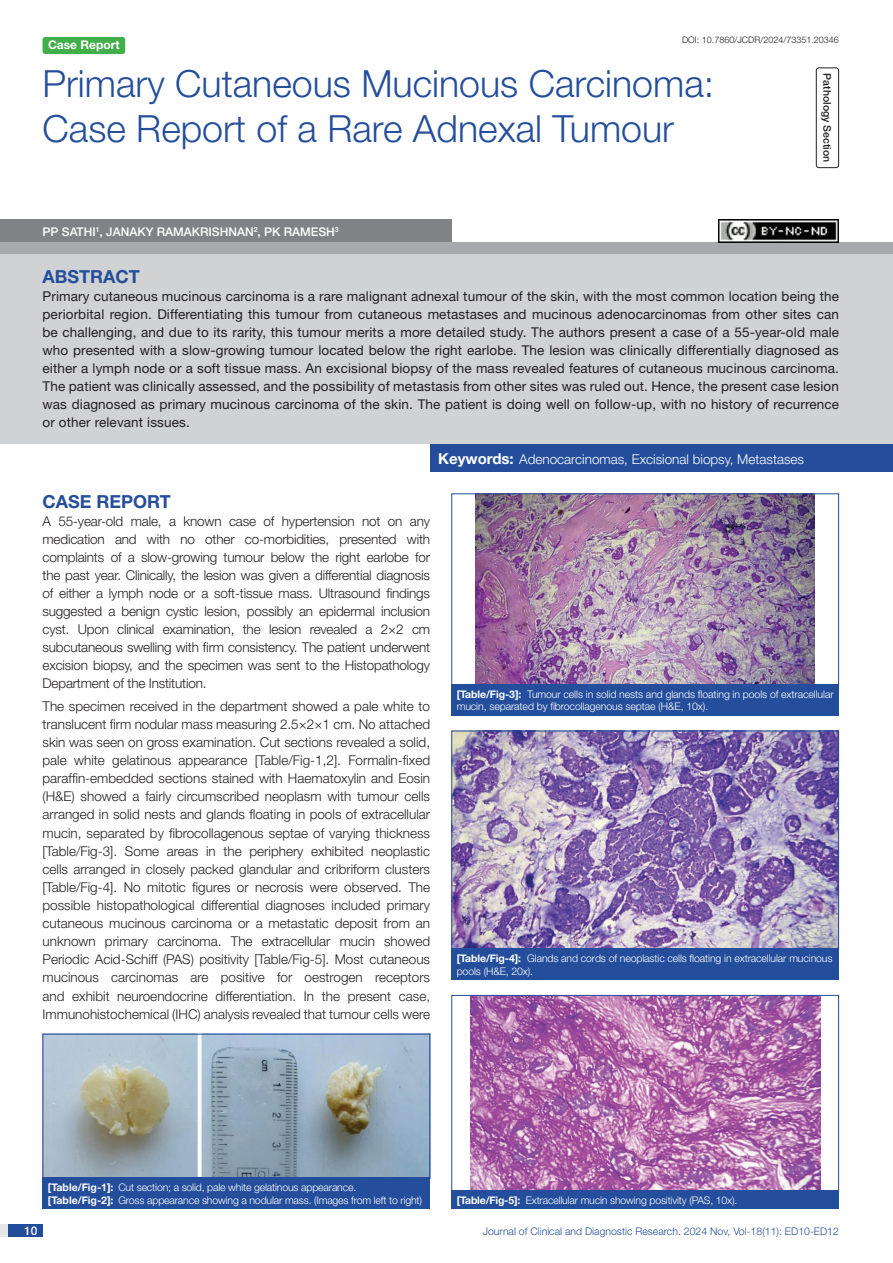
<style>
.page{position:relative;width:893px;height:1263px;background:#fff}
.page>*{position:absolute;margin:0;border:0;box-sizing:border-box;transform-origin:0 0}
.t1{font:300 37.5px/45px "Helvetica Neue";color:#244e9b}
.Heading{font:700 18px "Helvetica Neue";color:#244e9b}
.Abstract_head{font:700 18px "Helvetica Neue";color:#244e9b}
.Body_text{font:300 13.5px/18.1px "Helvetica Neue";letter-spacing:-.01em;color:#231f20;text-align:justify}
.Abstract_Text{font:13.5px/18px "Helvetica Neue";letter-spacing:.01em;color:#231f20;text-align:justify}
.Key_words{font:300 13.5px "Helvetica Neue";color:#fff}
.Author{font:500 12px "Helvetica Neue";color:#fff}
.t2{font:700 12px "Helvetica Neue";color:#fff}
.TABLE_FIG{font:300 10.5px/12.6px "Helvetica Neue";letter-spacing:-.01em;color:#fff}
.t3{font:300 10.5px "Helvetica Neue";color:#244e9b}
.section{font:500 10.5px "Helvetica Neue";color:#231f20}
.DOI{font:300 9px "Helvetica Neue";color:#231f20}
.s1{font-weight:700;font-size:15px}
.s2{font-weight:700}
</style>
<div class="page">
<div style="left:0;top:1224px;width:43px;height:13px;background:#e6e7e9"></div>
<div style="left:8px;top:1224px;width:35px;height:13px;background:#214c99"></div>
<div style="left:816px;top:67px;width:23px;height:101px;border:1px solid #231f20;border-radius:3px"></div>
<div style="left:43px;top:37px;width:82px;height:17px;background:#40ae49;border-radius:3px"></div>
<div style="left:430px;top:444px;width:463px;height:28px;background:#244e9b"></div>
<div style="left:0;top:242px;width:893px;height:12px;background:#a8a9ad"></div>
<div style="left:0;top:220px;width:451px;height:22px;background:#808285"></div>
<div style="left:0;top:254px;width:893px;height:190px;background:#d1d2d4"></div>
<img style="left:45px;top:1036px;width:383px;height:140px">
<div style="left:43px;top:1034px;width:387px;height:144px;border:1px solid #244e9b"></div>
<div style="left:43px;top:1177px;width:387px;height:32px;background:#244e9b"></div>
<img style="left:475px;top:495px;width:340px;height:188px">
<div style="left:451px;top:493px;width:388px;height:192px;border:1px solid #244e9b"></div>
<div style="left:451px;top:684px;width:388px;height:32px;background:#244e9b"></div>
<img style="left:453px;top:733px;width:384px;height:214px">
<div style="left:451px;top:731px;width:388px;height:218px;border:1px solid #244e9b"></div>
<div style="left:451px;top:948px;width:388px;height:32px;background:#244e9b"></div>
<img style="left:470px;top:997px;width:350px;height:192px">
<div style="left:451px;top:995px;width:388px;height:196px;border:1px solid #244e9b"></div>
<div style="left:451px;top:1190px;width:388px;height:19px;background:#244e9b"></div>
<img style="left:719px;top:220px;width:120px;height:22px">
<p class="DOI" style="left:682px;top:35px;width:158px">DOI: 10.7860/JCDR/2024/73351.20346</p>
<p class="section" style="left:833px;top:73px;width:90px;rotate:90deg">PATHOLOGY SECTION</p>
<p class="t2" style="left:48px;top:37px;width:73px">Case Report</p>
<p class="t1" style="left:43px;top:60px;width:673px">Primary Cutaneous Mucinous Carcinoma:<br>Case Report of a Rare Adnexal Tumour</p>
<p class="Author" style="left:43px;top:224px;width:298px">PP SATHI<sup>1</sup>, JANAKY RAMAKRISHNAN<sup>2</sup>, PK RAMESH<sup>3</sup></p>
<p class="Abstract_head" style="left:43px;top:265px;width:99px">ABSTRACT</p>
<p class="Abstract_Text" style="left:43px;top:287px;width:798px">Primary cutaneous mucinous carcinoma is a rare malignant adnexal tumour of the skin, with the most common location being the periorbital region. Differentiating this tumour from cutaneous metastases and mucinous adenocarcinomas from other sites can be challenging, and due to its rarity, this tumour merits a more detailed study. The authors present a case of a 55-year-old male who presented with a slow-growing tumour located below the right earlobe. The lesion was clinically differentially diagnosed as either a lymph node or a soft tissue mass. An excisional biopsy of the mass revealed features of cutaneous mucinous carcinoma.<br>The patient was clinically assessed, and the possibility of metastasis from other sites was ruled out. Hence, the present case lesion was diagnosed as primary mucinous carcinoma of the skin. The patient is doing well on follow-up, with no history of recurrence or other relevant issues.</p>
<p class="Key_words" style="left:438px;top:450px;width:367px"><span class="s1">Keywords:</span> Adenocarcinomas, Excisional biopsy, Metastases</p>
<p class="Heading" style="left:43px;top:490px;width:130px">CASE REPORT</p>
<p class="Body_text" style="left:43px;top:511px;width:389px">A 55-year-old male, a known case of hypertension not on any medication and with no other co-morbidities, presented with complaints of a slow-growing tumour below the right earlobe for the past year. Clinically, the lesion was given a differential diagnosis of either a lymph node or a soft-tissue mass. Ultrasound findings suggested a benign cystic lesion, possibly an epidermal inclusion cyst. Upon clinical examination, the lesion revealed a 2×2 cm subcutaneous swelling with firm consistency. The patient underwent excision biopsy, and the specimen was sent to the Histopathology Department of the Institution.</p>
<p class="Body_text" style="left:43px;top:697px;width:389px">The specimen received in the department showed a pale white to translucent firm nodular mass measuring 2.5×2×1 cm. No attached skin was seen on gross examination. Cut sections revealed a solid, pale white gelatinous appearance [Table/Fig-1,2]. Formalin-fixed paraffin-embedded sections stained with Haematoxylin and Eosin (H&amp;E) showed a fairly circumscribed neoplasm with tumour cells arranged in solid nests and glands floating in pools of extracellular mucin, separated by fibrocollagenous septae of varying thickness [Table/Fig-3]. Some areas in the periphery exhibited neoplastic cells arranged in closely packed glandular and cribriform clusters [Table/Fig-4]. No mitotic figures or necrosis were observed. The possible histopathological differential diagnoses included primary cutaneous mucinous carcinoma or a metastatic deposit from an unknown primary carcinoma. The extracellular mucin showed Periodic Acid-Schiff (PAS) positivity [Table/Fig-5]. Most cutaneous mucinous carcinomas are positive for oestrogen receptors and exhibit neuroendocrine differentiation. In the present case, Immunohistochemical (IHC) analysis revealed that tumour cells were</p>
<p class="TABLE_FIG" style="left:457px;top:687px;width:378px"><span class="s2">[Table/Fig-3]:</span> Tumour cells in solid nests and glands floating in pools of extracellular mucin, separated by fibrocollagenous septae (H&amp;E, 10x).</p>
<p class="TABLE_FIG" style="left:457px;top:952px;width:377px"><span class="s2">[Table/Fig-4]:</span> Glands and cords of neoplastic cells floating in extracellular mucinous pools (H&amp;E, 20x).</p>
<p class="TABLE_FIG" style="left:48px;top:1181px;width:310px"><span class="s2">[Table/Fig-1]:</span> Cut section; a solid, pale white gelatinous appearance.</p>
<p class="TABLE_FIG" style="left:48px;top:1193px;width:376px"><span class="s2">[Table/Fig-2]:</span> Gross appearance showing a nodular mass. (Images from left to right)</p>
<p class="TABLE_FIG" style="left:457px;top:1193px;width:282px"><span class="s2">[Table/Fig-5]:</span> Extracellular mucin showing positivity (PAS, 10x).</p>
<p class="Author" style="left:24px;top:1223px;width:15px">10</p>
<p class="t3" style="left:483px;top:1225px;width:358px">Journal of Clinical and Diagnostic Research. 2024 Nov, Vol-18(11): ED10-ED12</p>
</div>
